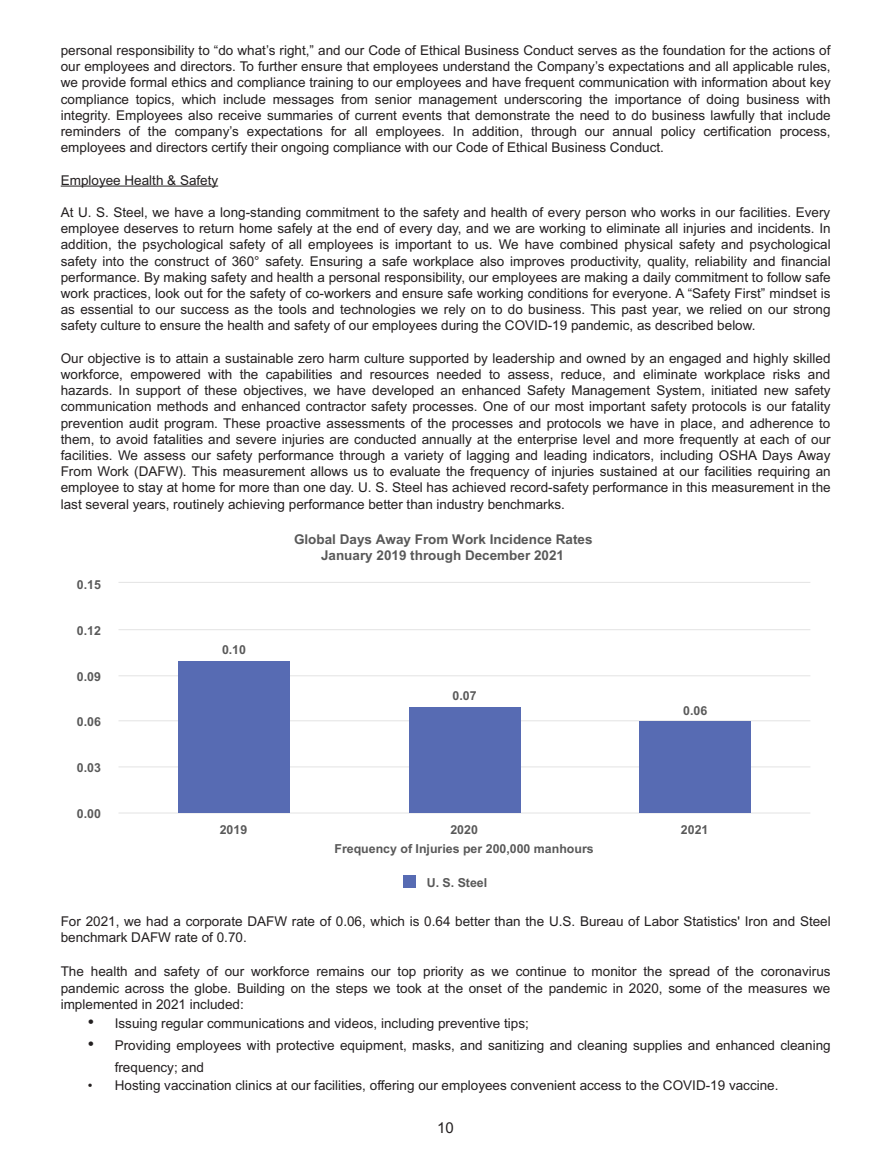
<style>
.page{position:relative;width:891px;height:1161px;background:#fff}
.page>*{position:absolute;margin:0;border:0;box-sizing:border-box;transform-origin:0 0}
.t1{font:15px "Arial";color:#231f20}
.t2{font:13.5px/16.2px "Arial";color:#231f20;text-align:justify}
.t3{font:700 13.5px/16.8px "Arial";color:#595959;text-align:center}
.t4{font:700 12.3px "Arial";color:#595959}
.s1{font-size:18px}
</style>
<div class="page">
<hr style="left:61px;top:186px;width:157px;height:1px;background:#231f20">
<hr style="left:118px;top:812px;width:692px;height:2px;background:#e6e6e6">
<hr style="left:118px;top:766px;width:692px;height:1px;background:#e6e6e6">
<hr style="left:118px;top:720px;width:692px;height:1px;background:#e6e6e6">
<hr style="left:118px;top:675px;width:692px;height:1px;background:#e6e6e6">
<hr style="left:118px;top:629px;width:692px;height:1px;background:#e6e6e6">
<hr style="left:118px;top:582px;width:692px;height:1px;background:#e6e6e6">
<div style="left:178px;top:661px;width:112px;height:151px;background:#576bb3"></div>
<div style="left:409px;top:707px;width:111px;height:105px;background:#576bb3"></div>
<div style="left:640px;top:721px;width:111px;height:91px;background:#576bb3"></div>
<div style="left:404px;top:875px;width:12px;height:13px;background:#576bb3"></div>
<p class="t2" style="left:61px;top:42px;width:772px">personal responsibility to “do what’s right,” and our Code of Ethical Business Conduct serves as the foundation for the actions of our employees and directors. To further ensure that employees understand the Company’s expectations and all applicable rules, we provide formal ethics and compliance training to our employees and have frequent communication with information about key compliance topics, which include messages from senior management underscoring the importance of doing business with integrity. Employees also receive summaries of current events that demonstrate the need to do business lawfully that include reminders of the company’s expectations for all employees. In addition, through our annual policy certification process, employees and directors certify their ongoing compliance with our Code of Ethical Business Conduct.</p>
<p class="t2" style="left:61px;top:172px;width:159px">Employee Health &amp; Safety</p>
<p class="t2" style="left:61px;top:204px;width:772px">At U. S. Steel, we have a long-standing commitment to the safety and health of every person who works in our facilities. Every employee deserves to return home safely at the end of every day, and we are working to eliminate all injuries and incidents. In addition, the psychological safety of all employees is important to us. We have combined physical safety and psychological safety into the construct of 360° safety. Ensuring a safe workplace also improves productivity, quality, reliability and financial performance. By making safety and health a personal responsibility, our employees are making a daily commitment to follow safe work practices, look out for the safety of co-workers and ensure safe working conditions for everyone. A “Safety First” mindset is as essential to our success as the tools and technologies we rely on to do business. This past year, we relied on our strong safety culture to ensure the health and safety of our employees during the COVID-19 pandemic, as described below.</p>
<p class="t2" style="left:61px;top:350px;width:771px">Our objective is to attain a sustainable zero harm culture supported by leadership and owned by an engaged and highly skilled workforce, empowered with the capabilities and resources needed to assess, reduce, and eliminate workplace risks and hazards. In support of these objectives, we have developed an enhanced Safety Management System, initiated new safety communication methods and enhanced contractor safety processes. One of our most important safety protocols is our fatality prevention audit program. These proactive assessments of the processes and protocols we have in place, and adherence to them, to avoid fatalities and severe injuries are conducted annually at the enterprise level and more frequently at each of our facilities. We assess our safety performance through a variety of lagging and leading indicators, including OSHA Days Away From Work (DAFW). This measurement allows us to evaluate the frequency of injuries sustained at our facilities requiring an employee to stay at home for more than one day. U. S. Steel has achieved record-safety performance in this measurement in the last several years, routinely achieving performance better than industry benchmarks.</p>
<p class="t4" style="left:77px;top:576px;width:26px">0.15</p>
<p class="t4" style="left:77px;top:622px;width:26px">0.12</p>
<p class="t4" style="left:77px;top:668px;width:26px">0.09</p>
<p class="t4" style="left:77px;top:713px;width:26px">0.06</p>
<p class="t4" style="left:77px;top:760px;width:26px">0.03</p>
<p class="t4" style="left:77px;top:806px;width:26px">0.00</p>
<p class="t4" style="left:222px;top:641px;width:26px">0.10</p>
<p class="t3" style="left:294px;top:531px;width:300px">Global Days Away From Work Incidence Rates<br>January 2019 through December 2021</p>
<p class="t4" style="left:453px;top:688px;width:26px">0.07</p>
<p class="t4" style="left:683px;top:702px;width:26px">0.06</p>
<p class="t4" style="left:220px;top:821px;width:29px">2019</p>
<p class="t4" style="left:450px;top:821px;width:29px">2020</p>
<p class="t4" style="left:681px;top:821px;width:29px">2021</p>
<p class="t4" style="left:334px;top:841px;width:261px">Frequency of Injuries per 200,000 manhours</p>
<p class="t4" style="left:427px;top:874px;width:62px">U. S. Steel</p>
<p class="t2" style="left:61px;top:913px;width:772px">For 2021, we had a corporate DAFW rate of 0.06, which is 0.64 better than the U.S. Bureau of Labor Statistics' Iron and Steel benchmark DAFW rate of 0.70.</p>
<p class="t2" style="left:61px;top:964px;width:771px">The health and safety of our workforce remains our top priority as we continue to monitor the spread of the coronavirus pandemic across the globe. Building on the steps we took at the onset of the pandemic in 2020, some of the measures we implemented in 2021 included:</p>
<p class="t2" style="left:88px;top:1016px;width:443px"><span class="s1">•</span> Issuing regular communications and videos, including preventive tips;</p>
<p class="t2" style="left:115px;top:1035px;width:717px;line-height:21.6px;text-indent:-27px"><span class="s1">•</span> Providing employees with protective equipment, masks, and sanitizing and cleaning supplies and enhanced cleaning frequency; and</p>
<p class="t2" style="left:88px;top:1077px;width:692px">• Hosting vaccination clinics at our facilities, offering our employees convenient access to the COVID-19 vaccine.</p>
<p class="t1" style="left:437px;top:1118px;width:18px">10</p>
</div>
